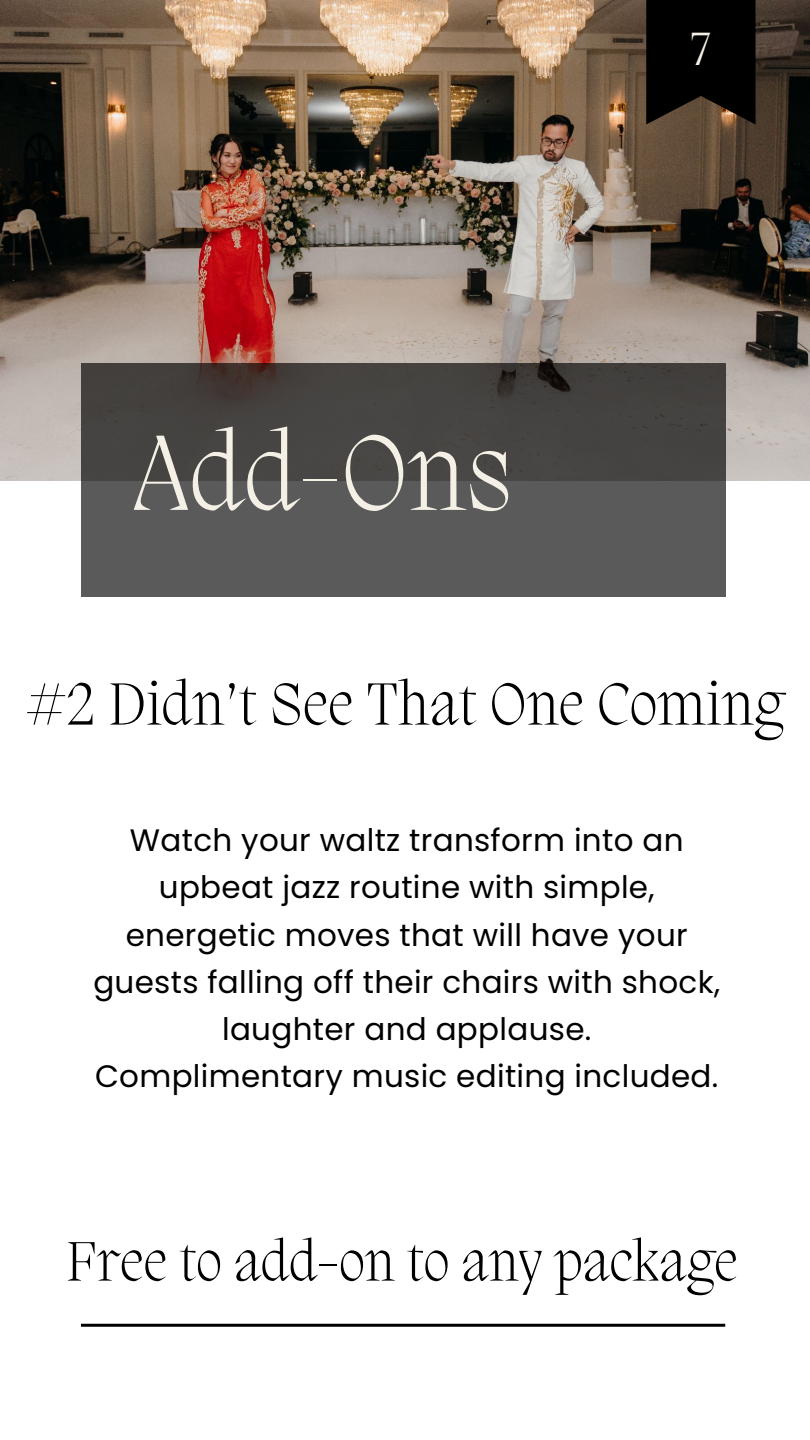
<style>
.page{position:relative;width:810px;height:1440px;background:#fff}
.page>*{position:absolute;margin:0;border:0;box-sizing:border-box;transform-origin:0 0}
.t1{font:200 110px "Migra";letter-spacing:.01em;color:#f5f0e6}
.t2{font:200 61px "Migra";letter-spacing:.01em;color:#000}
.t3{font:200 57px "Migra";letter-spacing:.01em;color:#000}
.t4{font:200 47.9px "Migra";color:#f5f0e6}
.t5{font:31px/47.2px "Poppins";letter-spacing:.01em;color:#000;text-align:center}
</style>
<div class="page">
<hr style="left:81px;top:1324px;width:644px;height:3px;background:#000">
<img style="left:0;top:0;width:810px;height:481px">
<div style="left:81px;top:363px;width:644px;height:234px;background:linear-gradient(to bottom,#3e3a37,#606162)"></div>
<svg style="left:646px;top:0;width:110px;height:124px;background:#0c0906"></svg>
<p class="t1" style="left:133px;top:421px;width:381px">Add-Ons</p>
<p class="t4" style="left:691px;top:26px;width:21px">7</p>
<p class="t2" style="left:26px;top:675px;width:759px">#2 Didn’t See That One Coming</p>
<p class="t5" style="left:93px;top:817px;width:628px">Watch your waltz transform into an upbeat jazz routine with simple, energetic moves that will have your guests falling off their chairs with shock, laughter and applause.</p>
<p class="t5" style="left:95px;top:1053px;width:625px">Complimentary music editing included.</p>
<p class="t3" style="left:66px;top:1234px;width:673px">Free to add-on to any package</p>
</div>
